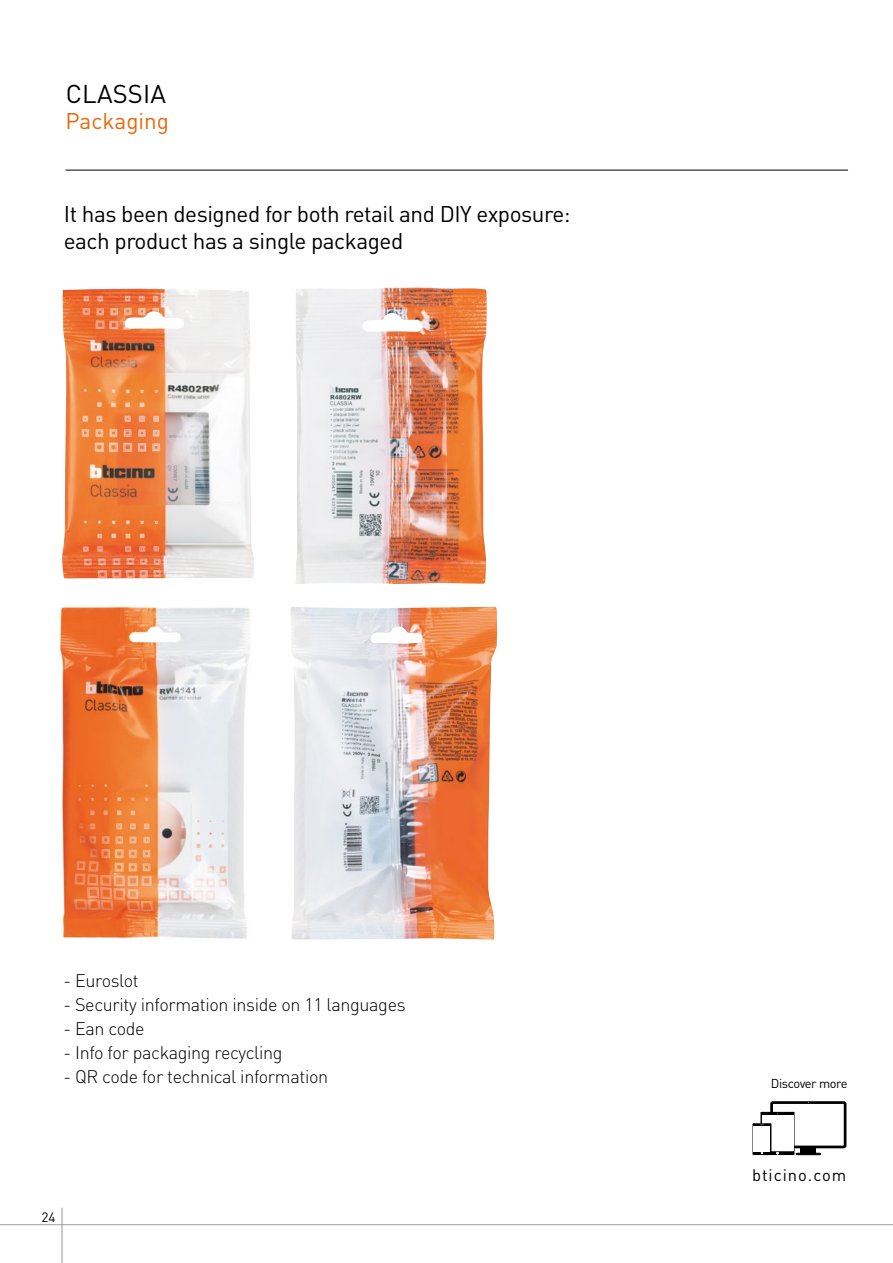
<style>
.page{position:relative;width:893px;height:1263px;background:#fff}
.page>*{position:absolute;margin:0;border:0;box-sizing:border-box;transform-origin:0 0}
.t1{font:25.5px "DIN Pro";letter-spacing:.01em;color:#000}
.t2{font:22.5px/27px "DIN Pro";letter-spacing:-.02em;color:#000}
.t3{font:22.5px "DIN Pro";color:#ec6608}
.t4{font:300 18px "DIN Pro";letter-spacing:-.02em;color:#000}
.t5{font:16.5px "DIN";letter-spacing:.06em;color:#000}
.t6{font:13.5px "DIN";color:#000}
.t7{font:12.75px "DIN";letter-spacing:-.03em;color:#000}
</style>
<div class="page">
<hr style="left:66px;top:170px;width:782px;height:1px;background:#000">
<img style="left:59px;top:606px;width:191px;height:333px">
<img style="left:290px;top:606px;width:207px;height:334px">
<img style="left:62px;top:288px;width:192px;height:290px">
<img style="left:296px;top:287px;width:191px;height:297px">
<div style="left:770px;top:1101px;width:76px;height:47px;border:3px solid #000"></div>
<div style="left:801px;top:1148px;width:15px;height:6px;background:#000"></div>
<div style="left:796px;top:1153px;width:25px;height:2px;border:1px solid #000"></div>
<svg style="left:752px;top:1123px;width:19px;height:32px"></svg>
<div style="left:753px;top:1126px;width:17px;height:25px;background:#fff"></div>
<svg style="left:760px;top:1112px;width:34px;height:43px"></svg>
<hr style="left:62px;top:1208px;width:1px;height:55px;background:#9d9d9c">
<hr style="left:0;top:1224px;width:893px;height:1px;background:#9d9d9c">
<h1 class="t1" style="left:66px;top:77px;width:102px">CLASSIA</h1>
<p class="t3" style="left:66px;top:106px;width:105px">Packaging</p>
<p class="t2" style="left:64px;top:199px;width:508px">It has been designed for both retail and DIY exposure: each product has a single packaged</p>
<p class="t4" style="left:64px;top:968px;width:77px">- Euroslot</p>
<p class="t4" style="left:64px;top:992px;width:343px">- Security information inside on 11 languages</p>
<p class="t4" style="left:64px;top:1016px;width:83px">- Ean code</p>
<p class="t4" style="left:64px;top:1040px;width:220px">- Info for packaging recycling</p>
<p class="t4" style="left:64px;top:1064px;width:266px">- QR code for technical information</p>
<p class="t7" style="left:771px;top:1076px;width:78px">Discover more</p>
<p class="t6" style="left:41px;top:1208px;width:16px">24</p>
<p class="t5" style="left:752px;top:1165px;width:96px">bticino.com</p>
</div>
